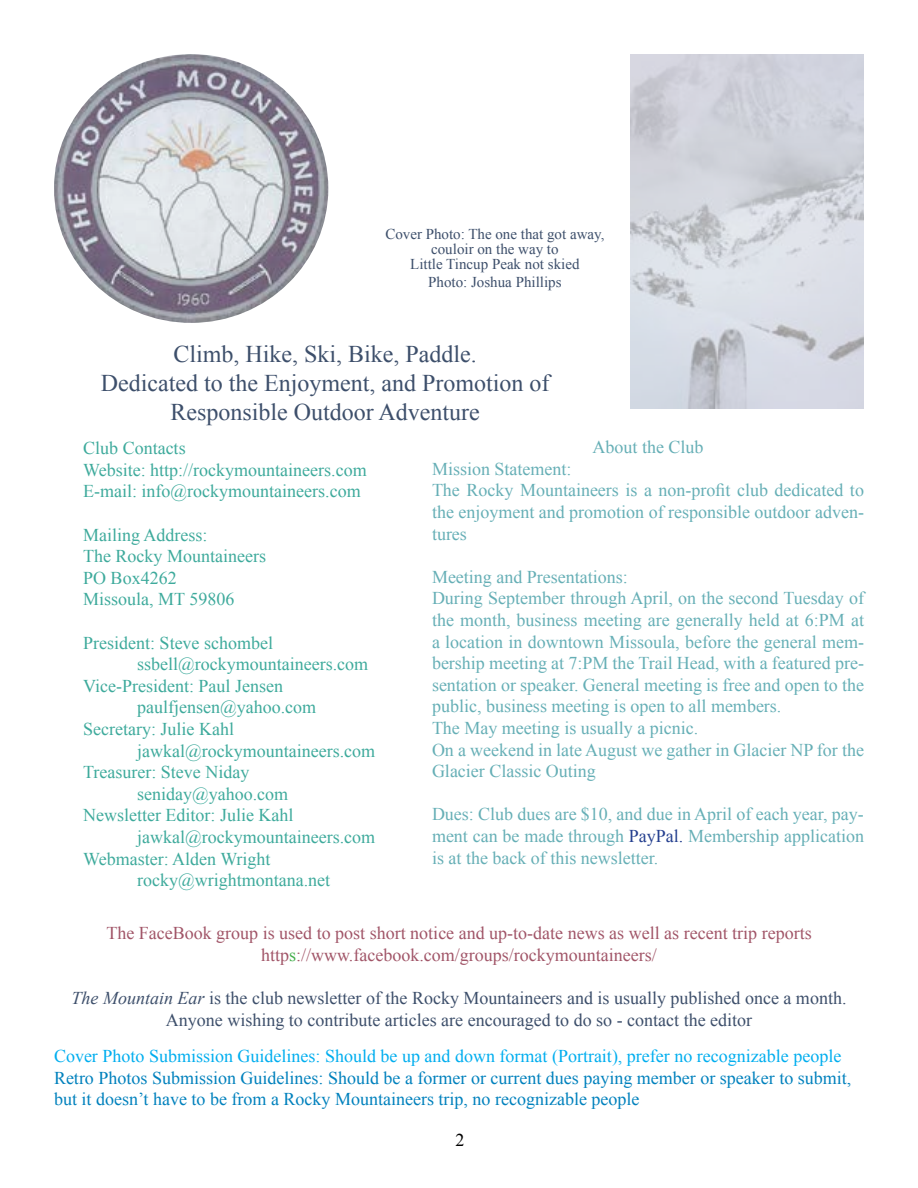
<style>
.page{position:relative;width:918px;height:1188px;background:#fff}
.page>*{position:absolute;margin:0;border:0;box-sizing:border-box;transform-origin:0 0}
.t1{font:24px/28.8px "Times New Roman";color:#3d4f6b;text-align:center}
.t2{font:18px/21.6px "Times New Roman";color:#66afb6}
.t3{font:18px/21.6px "Times New Roman";color:#3eaa9c}
.t4{font:18px/21.6px "Times New Roman";color:#0081bd}
.t5{font:18px/21.6px "Times New Roman";color:#3d4f6b;text-align:center}
.t6{font:18px/21.6px "Times New Roman";color:#a15568;text-align:center}
.t7{font:18px "Times New Roman";color:#00aeef}
.t8{font:18px "Times New Roman";color:#000}
.t9{font:15px/15px "Times New Roman";color:#3d4f6b;text-align:center}
.s1{color:#25408f}
.s2{color:#41ad49}
.s3{font-style:italic}
</style>
<div class="page">
<img style="left:54px;top:54px;width:274px;height:269px">
<img style="left:630px;top:54px;width:234px;height:355px">
<p class="t9" style="left:385px;top:227px;width:221px">Cover Photo: The one that got away, couloir on the way to<br>Little Tincup Peak not skied</p>
<p class="t9" style="left:428px;top:275px;width:135px">Photo: Joshua Phillips</p>
<h1 class="t1" style="left:101px;top:339px;width:450px">Climb, Hike, Ski, Bike, Paddle.<br>Dedicated to the Enjoyment, and Promotion of<br>Responsible Outdoor Adventure</h1>
<p class="t3" style="left:83px;top:437px;width:285px">Club Contacts<br>Website: http://rockymountaineers.com<br>E-mail: info@rockymountaineers.com</p>
<p class="t3" style="left:83px;top:524px;width:184px">Mailing Address:<br>The Rocky Mountaineers<br>PO Box4262<br>Missoula, MT 59806</p>
<p class="t3" style="left:83px;top:632px;width:191px">President: Steve schombel</p>
<p class="t3" style="left:137px;top:653px;width:233px">ssbell@rockymountaineers.com</p>
<p class="t3" style="left:83px;top:675px;width:201px">Vice-President: Paul Jensen</p>
<p class="t3" style="left:137px;top:696px;width:181px">paulfjensen@yahoo.com</p>
<p class="t3" style="left:83px;top:718px;width:152px">Secretary: Julie Kahl</p>
<p class="t3" style="left:137px;top:740px;width:240px">jawkal@rockymountaineers.com</p>
<p class="t3" style="left:83px;top:761px;width:168px">Treasurer: Steve Niday</p>
<p class="t3" style="left:137px;top:783px;width:153px">seniday@yahoo.com</p>
<p class="t3" style="left:83px;top:804px;width:212px">Newsletter Editor: Julie Kahl</p>
<p class="t3" style="left:137px;top:826px;width:240px">jawkal@rockymountaineers.com</p>
<p class="t3" style="left:83px;top:848px;width:189px">Webmaster: Alden Wright</p>
<p class="t3" style="left:137px;top:869px;width:195px">rocky@wrightmontana.net</p>
<p class="t2" style="left:593px;top:436px;width:113px">About the Club</p>
<p class="t2" style="left:432px;top:458px;width:434px">Mission Statement:<br>The Rocky Mountaineers is a non-profit club dedicated to the enjoyment and promotion of responsible outdoor adven&shy;tures</p>
<p class="t2" style="left:432px;top:566px;width:434px">Meeting and Presentations:<br>During September through April, on the second Tuesday of the month, business meeting are generally held at 6:PM at a location in downtown Missoula, before the general mem&shy;bership meeting at 7:PM the Trail Head, with a featured pre&shy;sentation or speaker. General meeting is free and open to the public, business meeting is open to all members.<br>The May meeting is usually a picnic.<br>On a weekend in late August we gather in Glacier NP for the Glacier Classic Outing</p>
<p class="t2" style="left:432px;top:803px;width:434px;text-align:justify">Dues: Club dues are $10, and due in April of each year, pay&shy;ment can be made through <span class="s1">PayPal.</span> Membership application is at the back of this newsletter.</p>
<p class="t6" style="left:106px;top:922px;width:707px">The FaceBook group is used to post short notice and up-to-date news as well as recent trip reports http<span class="s2">s</span>://www.facebook.com/groups/rockymountaineers/</p>
<p class="t5" style="left:72px;top:987px;width:776px"><span class="s3">The Mountain Ear</span> is the club newsletter of the Rocky Mountaineers and is usually published once a month.<br>Anyone wishing to contribute articles are encouraged to do so - contact the editor</p>
<p class="t7" style="left:54px;top:1044px;width:789px">Cover Photo Submission Guidelines: Should be up and down format (Portrait), prefer no recognizable people</p>
<p class="t4" style="left:54px;top:1067px;width:799px">Retro Photos Submission Guidelines: Should be a former or current dues paying member or speaker to submit, but it doesn’t have to be from a Rocky Mountaineers trip, no recognizable people</p>
<p class="t8" style="left:456px;top:1128px;width:10px">2</p>
</div>
